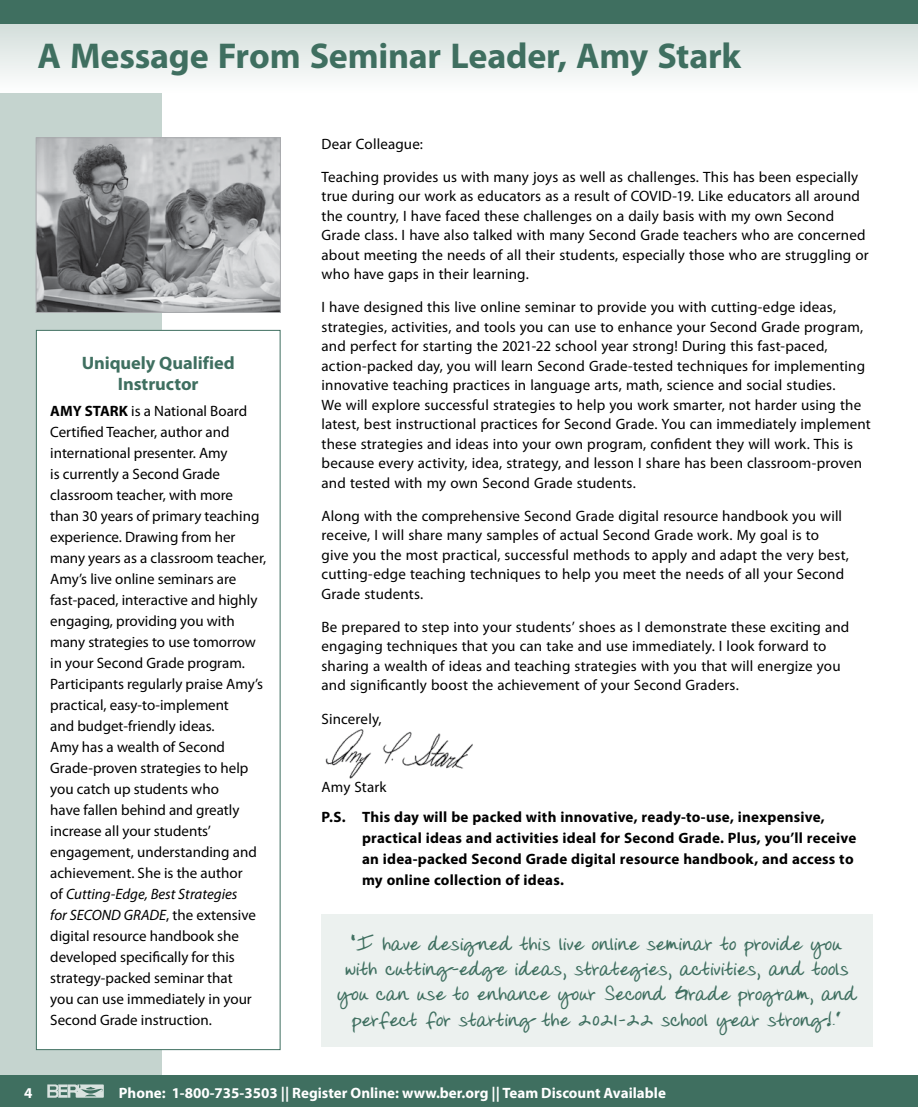
<style>
.page{position:relative;width:918px;height:1107px;background:#fff}
.page>*{position:absolute;margin:0;border:0;box-sizing:border-box;transform-origin:0 0}
.t1{font:700 36px "Myriad Pro";letter-spacing:-.005em;color:#3f6f60}
.t2{font:700 21px/25.2px "Donnys Hand";letter-spacing:.005em;color:#3f6f60;text-align:center}
.t3{font:700 18px/21.6px "Myriad Pro";letter-spacing:-.005em;color:#3f6f60;text-align:center}
.t4{font:15px/21px "Myriad Pro";letter-spacing:.005em;color:#000}
.t5{font:700 15px/21px "Myriad Pro";letter-spacing:.015em;color:#000}
.t6{font:700 15px "Myriad Pro";color:#fff}
.s1{font-weight:700}
.s2{font-style:italic}
</style>
<div class="page">
<div style="left:0;top:0;width:162px;height:1107px;background:#c5d4cf"></div>
<div style="left:0;top:1076px;width:918px;height:31px;background:#3f6f60"></div>
<svg style="left:47px;top:1084px;width:57px;height:14px"></svg>
<svg style="left:0;top:24px;width:918px;height:68px"></svg>
<div style="left:0;top:0;width:918px;height:24px;background:#3f6f60"></div>
<img style="left:325px;top:729px;width:148px;height:50px">
<div style="left:36px;top:330px;width:244px;height:720px;background:#fff"></div>
<div style="left:36px;top:330px;width:244px;height:720px;border:1px solid #3f6f60"></div>
<div style="left:322px;top:915px;width:551px;height:132px;background:#ecf1ef"></div>
<img style="left:38px;top:140px;width:241px;height:171px">
<div style="left:36px;top:138px;width:245px;height:175px;border:1px solid #a7a9ac"></div>
<h1 class="t1" style="left:38px;top:32px;width:705px">A Message From Seminar Leader, Amy Stark</h1>
<p class="t3" style="left:82px;top:351px;width:155px">Uniquely Qualified<br>Instructor</p>
<p class="t4" style="left:50px;top:400px;width:218px"><span class="s1">AMY STARK</span> is a National Board<br>Certified Teacher, author and international presenter. Amy<br>is currently a Second Grade classroom teacher, with more<br>than 30 years of primary teaching experience. Drawing from her many years as a classroom teacher,<br>Amy’s live online seminars are fast-paced, interactive and highly engaging, providing you with many strategies to use tomorrow in your Second Grade program.<br>Participants regularly praise Amy’s practical, easy-to-implement<br>and budget-friendly ideas.<br>Amy has a wealth of Second<br>Grade-proven strategies to help you catch up students who<br>have fallen behind and greatly increase all your students’ engagement, understanding and achievement. She is the author<br>of <span class="s2">Cutting-Edge, Best Strategies<br>for SECOND GRADE</span>, the extensive digital resource handbook she developed specifically for this strategy-packed seminar that<br>you can use immediately in your<br>Second Grade instruction.</p>
<p class="t4" style="left:322px;top:133px;width:103px">Dear Colleague:</p>
<p class="t4" style="left:322px;top:167px;width:549px;line-height:19.5px">Teaching provides us with many joys as well as challenges. This has been especially true during our work as educators as a result of COVID-19. Like educators all around the country, I have faced these challenges on a daily basis with my own Second Grade class. I have also talked with many Second Grade teachers who are concerned about meeting the needs of all their students, especially those who are struggling or who have gaps in their learning.</p>
<p class="t4" style="left:322px;top:297px;width:551px;line-height:19.5px">I have designed this live online seminar to provide you with cutting-edge ideas, strategies, activities, and tools you can use to enhance your Second Grade program, and perfect for starting the 2021-22 school year strong! During this fast-paced, action-packed day, you will learn Second Grade-tested techniques for implementing innovative teaching practices in language arts, math, science and social studies.<br>We will explore successful strategies to help you work smarter, not harder using the latest, best instructional practices for Second Grade. You can immediately implement these strategies and ideas into your own program, confident they will work. This is because every activity, idea, strategy, and lesson I share has been classroom-proven and tested with my own Second Grade students.</p>
<p class="t4" style="left:322px;top:506px;width:529px;line-height:19.5px">Along with the comprehensive Second Grade digital resource handbook you will receive, I will share many samples of actual Second Grade work. My goal is to give you the most practical, successful methods to apply and adapt the very best, cutting-edge teaching techniques to help you meet the needs of all your Second Grade students.</p>
<p class="t4" style="left:322px;top:617px;width:529px;line-height:19.5px">Be prepared to step into your students’ shoes as I demonstrate these exciting and engaging techniques that you can take and use immediately. I look forward to sharing a wealth of ideas and teaching strategies with you that will energize you and significantly boost the achievement of your Second Graders.</p>
<p class="t4" style="left:322px;top:708px;width:62px">Sincerely,</p>
<p class="t4" style="left:322px;top:776px;width:66px">Amy Stark</p>
<p class="t5" style="left:362px;top:806px;width:496px;text-indent:-40px">P.S. This day will be packed with innovative, ready-to-use, inexpensive, practical ideas and activities ideal for Second Grade. Plus, you’ll receive an idea-packed Second Grade digital resource handbook, and access to my online collection of ideas.</p>
<h2 class="t2" style="left:337px;top:932px;width:521px">“I have designed this live online seminar to provide you with cutting-edge ideas, strategies, activities, and tools you can use to enhance your Second Grade program, and perfect for starting the 2021-22 school year strong!.”</h2>
<p class="t6" style="left:24px;top:1083px;width:10px">4</p>
<p class="t6" style="left:119px;top:1083px;width:549px">Phone: 1-800-735-3503 || Register Online: www.ber.org || Team Discount Available</p>
</div>
